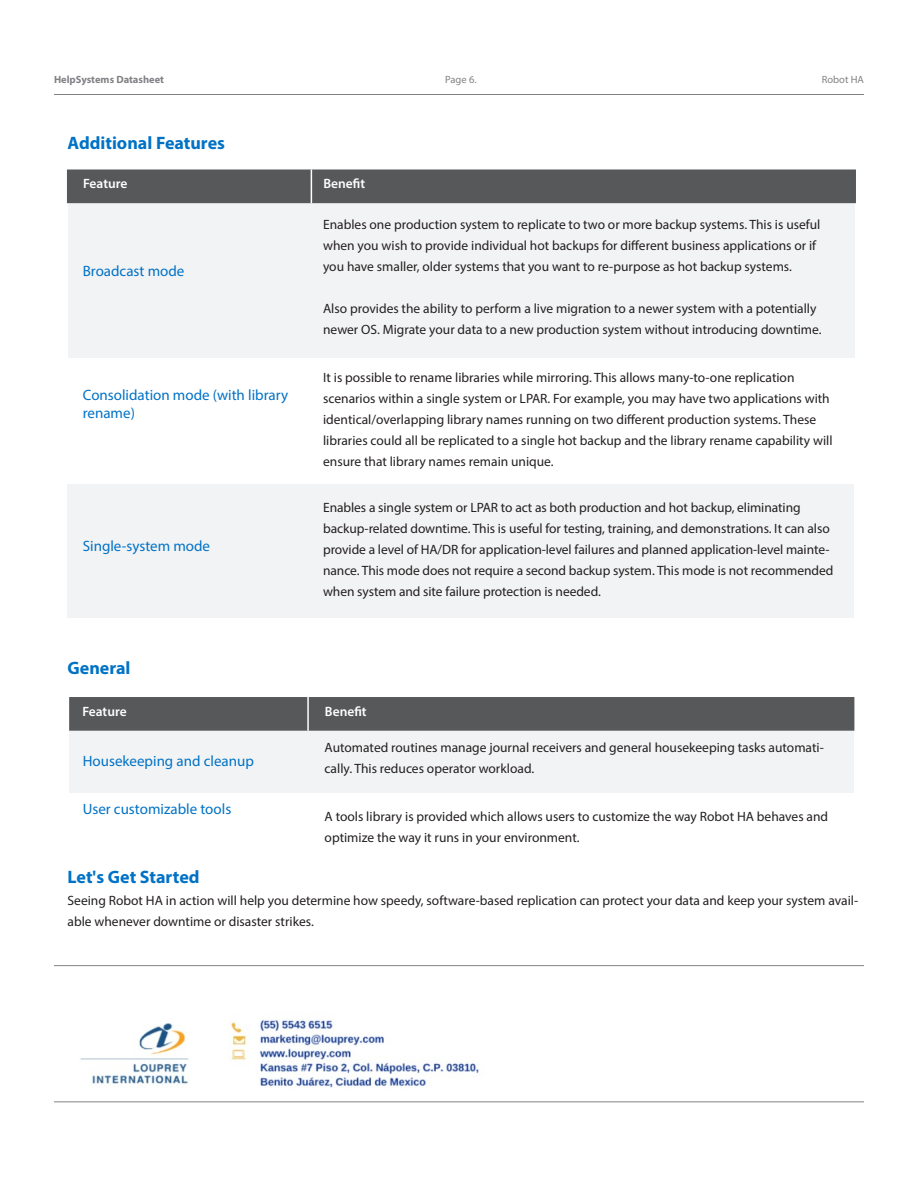
<style>
.page{position:relative;width:918px;height:1188px;background:#fff}
.page>*{position:absolute;margin:0;border:0;box-sizing:border-box;transform-origin:0 0}
.Body_-_Subhead{font:700 18px "Myriad Pro";color:#0072c6}
.Body_-_Copy{font:15px/18px "Myriad Pro";color:#0072c6}
.Body_-_Copy-2{font:13.5px/21px "Myriad Pro";color:#231f20}
.Body_-_Copy-3{font:600 13.5px "Myriad Pro";color:#fff}
.t1{font:700 10.5px "Myriad Pro";color:#808285}
.Footer_-_Dark_Gray_R{font:10.5px "Myriad Pro";color:#808285}
</style>
<div class="page">
<hr style="left:54px;top:94px;width:810px;height:1px;background:#808285">
<hr style="left:54px;top:1101px;width:810px;height:1px;background:#808285">
<hr style="left:54px;top:965px;width:810px;height:1px;background:#808285">
<div style="left:69px;top:731px;width:785px;height:62px;background:#f2f3f4"></div>
<div style="left:69px;top:697px;width:785px;height:34px;background:#57585a;border:2px solid #57585a"></div>
<hr style="left:307px;top:697px;width:2px;height:34px;background:#fff">
<div style="left:68px;top:203px;width:787px;height:155px;background:#f2f3f4"></div>
<div style="left:67px;top:485px;width:787px;height:133px;background:#f2f3f4"></div>
<div style="left:67px;top:169px;width:789px;height:34px;background:#57585a;border:2px solid #57585a"></div>
<hr style="left:311px;top:169px;width:1px;height:34px;background:#fff">
<img style="left:80px;top:1017px;width:399px;height:71px">
<p class="t1" style="left:54px;top:72px;width:112px">HelpSystems Datasheet</p>
<p class="Footer_-_Dark_Gray_R" style="left:822px;top:73px;width:44px">Robot HA</p>
<p class="Footer_-_Dark_Gray_R" style="left:445px;top:73px;width:33px">Page 6.</p>
<p class="Body_-_Subhead" style="left:68px;top:131px;width:159px">Additional Features</p>
<p class="Body_-_Copy-3" style="left:83px;top:175px;width:46px">Feature</p>
<p class="Body_-_Copy-3" style="left:323px;top:175px;width:43px">Benefit</p>
<p class="Body_-_Copy-2" style="left:323px;top:214px;width:499px">Enables one production system to replicate to two or more backup systems. This is useful when you wish to provide individual hot backups for different business applications or if you have smaller, older systems that you want to re-purpose as hot backup systems.</p>
<p class="Body_-_Copy-2" style="left:323px;top:298px;width:500px">Also provides the ability to perform a live migration to a newer system with a potentially newer OS. Migrate your data to a new production system without introducing downtime.</p>
<p class="Body_-_Copy-2" style="left:323px;top:367px;width:511px">It is possible to rename libraries while mirroring. This allows many-to-one replication scenarios within a single system or LPAR. For example, you may have two applications with identical/overlapping library names running on two different production systems. These libraries could all be replicated to a single hot backup and the library rename capability will ensure that library names remain unique.</p>
<p class="Body_-_Copy" style="left:83px;top:262px;width:103px">Broadcast mode</p>
<p class="Body_-_Copy" style="left:83px;top:386px;width:207px">Consolidation mode (with library rename)</p>
<p class="Body_-_Copy" style="left:83px;top:536px;width:129px">Single-system mode</p>
<p class="Body_-_Subhead" style="left:68px;top:656px;width:65px">General</p>
<p class="Body_-_Copy-2" style="left:323px;top:497px;width:512px">Enables a single system or LPAR to act as both production and hot backup, eliminating backup-related downtime. This is useful for testing, training, and demonstrations. It can also provide a level of HA/DR for application-level failures and planned application-level mainte&shy;nance. This mode does not require a second backup system. This mode is not recommended when system and site failure protection is needed.</p>
<p class="Body_-_Copy-3" style="left:82px;top:703px;width:46px">Feature</p>
<p class="Body_-_Copy-3" style="left:325px;top:703px;width:43px">Benefit</p>
<p class="Body_-_Copy" style="left:83px;top:752px;width:173px">Housekeeping and cleanup</p>
<p class="Body_-_Copy" style="left:83px;top:800px;width:150px">User customizable tools</p>
<p class="Body_-_Copy-2" style="left:325px;top:737px;width:501px">Automated routines manage journal receivers and general housekeeping tasks automati&shy;cally. This reduces operator workload.</p>
<p class="Body_-_Copy-2" style="left:325px;top:806px;width:505px">A tools library is provided which allows users to customize the way Robot HA behaves and optimize the way it runs in your environment.</p>
<p class="Body_-_Subhead" style="left:68px;top:866px;width:134px">Let's Get Started</p>
<p class="Body_-_Copy-2" style="left:68px;top:889px;width:792px">Seeing Robot HA in action will help you determine how speedy, software-based replication can protect your data and keep your system avail&shy;able whenever downtime or disaster strikes.</p>
</div>
